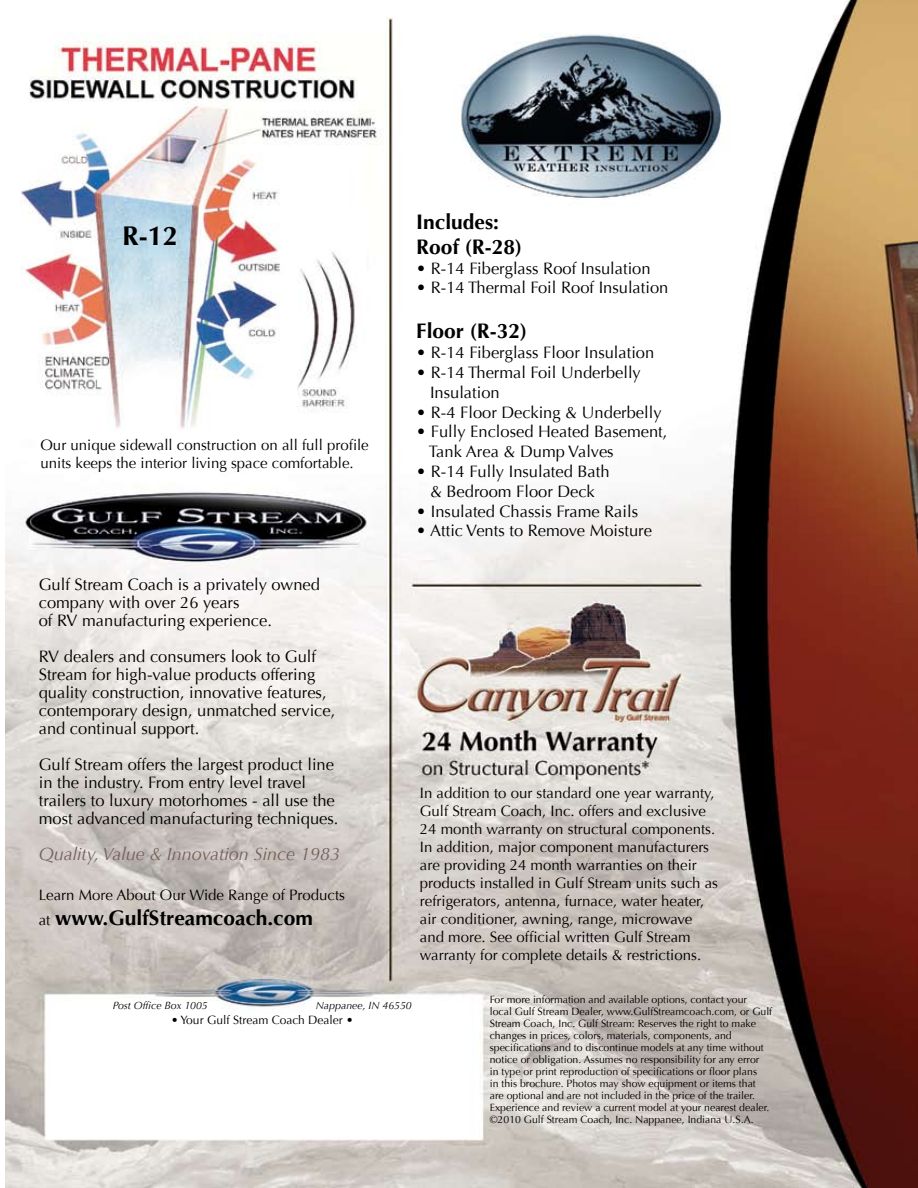
<style>
.page{position:relative;width:918px;height:1188px;background:#fff}
.page>*{position:absolute;margin:0;border:0;box-sizing:border-box;transform-origin:0 0}
.t1{font:700 27px "Optima";color:#000}
.t2{font:700 21px/25.2px "Optima";color:#000}
.t3{font:italic 18px "Optima";color:#75635a}
.t4{font:16.5px/18px "Optima";color:#000}
.t5{font:15px/18px "Optima";color:#000}
.t6{font:12px "Optima";color:#000}
.t7{font:10.5px/12px "Optima";color:#000}
.t8{font:italic 10.5px "Optima";color:#000}
.s1{font-weight:400;font-size:15px}
</style>
<div class="page">
<img style="left:6px;top:0;width:912px;height:1188px">
<h1 class="t1" style="left:122px;top:220px;width:57px">R-12</h1>
<p class="t5" style="left:40px;top:436px;width:330px">Our unique sidewall construction on all full profile units keeps the interior living space comfortable.</p>
<p class="t4" style="left:39px;top:576px;width:283px">Gulf Stream Coach is a privately owned company with over 26 years<br>of RV manufacturing experience.</p>
<p class="t4" style="left:39px;top:648px;width:298px">RV dealers and consumers look to Gulf Stream for high-value products offering quality construction, innovative features, contemporary design, unmatched service, and continual support.</p>
<p class="t4" style="left:39px;top:756px;width:301px">Gulf Stream offers the largest product line in the industry. From entry level travel trailers to luxury motorhomes - all use the most advanced manufacturing techniques.</p>
<p class="t3" style="left:39px;top:844px;width:303px">Quality, Value &amp; Innovation Since 1983</p>
<p class="t5" style="left:39px;top:886px;width:308px">Learn More About Our Wide Range of Products</p>
<p class="t2" style="left:39px;top:905px;width:276px"><span class="s1">at</span> www.GulfStreamcoach.com</p>
<p class="t2" style="left:416px;top:209px;width:107px">Includes:<br>Roof (R-28)</p>
<p class="t4" style="left:416px;top:259px;width:236px">• R-14 Fiberglass Roof Insulation</p>
<p class="t4" style="left:416px;top:279px;width:254px">• R-14 Thermal Foil Roof Insulation</p>
<p class="t2" style="left:416px;top:319px;width:112px">Floor (R-32)</p>
<p class="t4" style="left:416px;top:344px;width:240px">• R-14 Fiberglass Floor Insulation</p>
<p class="t4" style="left:430px;top:363px;width:212px;line-height:19.8px;text-indent:-14px">• R-14 Thermal Foil Underbelly<br>Insulation</p>
<p class="t4" style="left:416px;top:403px;width:247px">• R-4 Floor Decking &amp; Underbelly</p>
<p class="t4" style="left:429px;top:422px;width:240px;line-height:19.8px;text-indent:-13px">• Fully Enclosed Heated Basement,<br>Tank Area &amp; Dump Valves</p>
<p class="t4" style="left:416px;top:462px;width:195px;line-height:19.8px;text-align:center">• R-14 Fully Insulated Bath &amp; Bedroom Floor Deck</p>
<p class="t4" style="left:416px;top:502px;width:223px">• Insulated Chassis Frame Rails</p>
<p class="t4" style="left:416px;top:522px;width:237px">• Attic Vents to Remove Moisture</p>
<p class="t5" style="left:420px;top:784px;width:300px">In addition to our standard one year warranty, Gulf Stream Coach, Inc. offers and exclusive 24 month warranty on structural components.<br>In addition, major component manufacturers are providing 24 month warranties on their products installed in Gulf Stream units such as refrigerators, antenna, furnace, water heater, air conditioner, awning, range, microwave and more. See official written Gulf Stream warranty for complete details &amp; restrictions.</p>
<p class="t8" style="left:113px;top:999px;width:97px">Post Office Box 1005</p>
<p class="t8" style="left:316px;top:999px;width:98px">Nappanee, IN 46550</p>
<p class="t6" style="left:171px;top:1013px;width:184px">• Your Gulf Stream Coach Dealer •</p>
<p class="t7" style="left:490px;top:994px;width:284px">For more information and available options, contact your<br>local Gulf Stream Dealer, www.GulfStreamcoach.com, or Gulf Stream Coach, Inc. Gulf Stream: Reserves the right to make changes in prices, colors, materials, components, and specifications and to discontinue models at any time without notice or obligation. Assumes no responsibility for any error<br>in type or print reproduction of specifications or floor plans<br>in this brochure. Photos may show equipment or items that are optional and are not included in the price of the trailer.<br>Experience and review a current model at your nearest dealer. ©2010 Gulf Stream Coach, Inc. Nappanee, Indiana U.S.A.</p>
</div>
